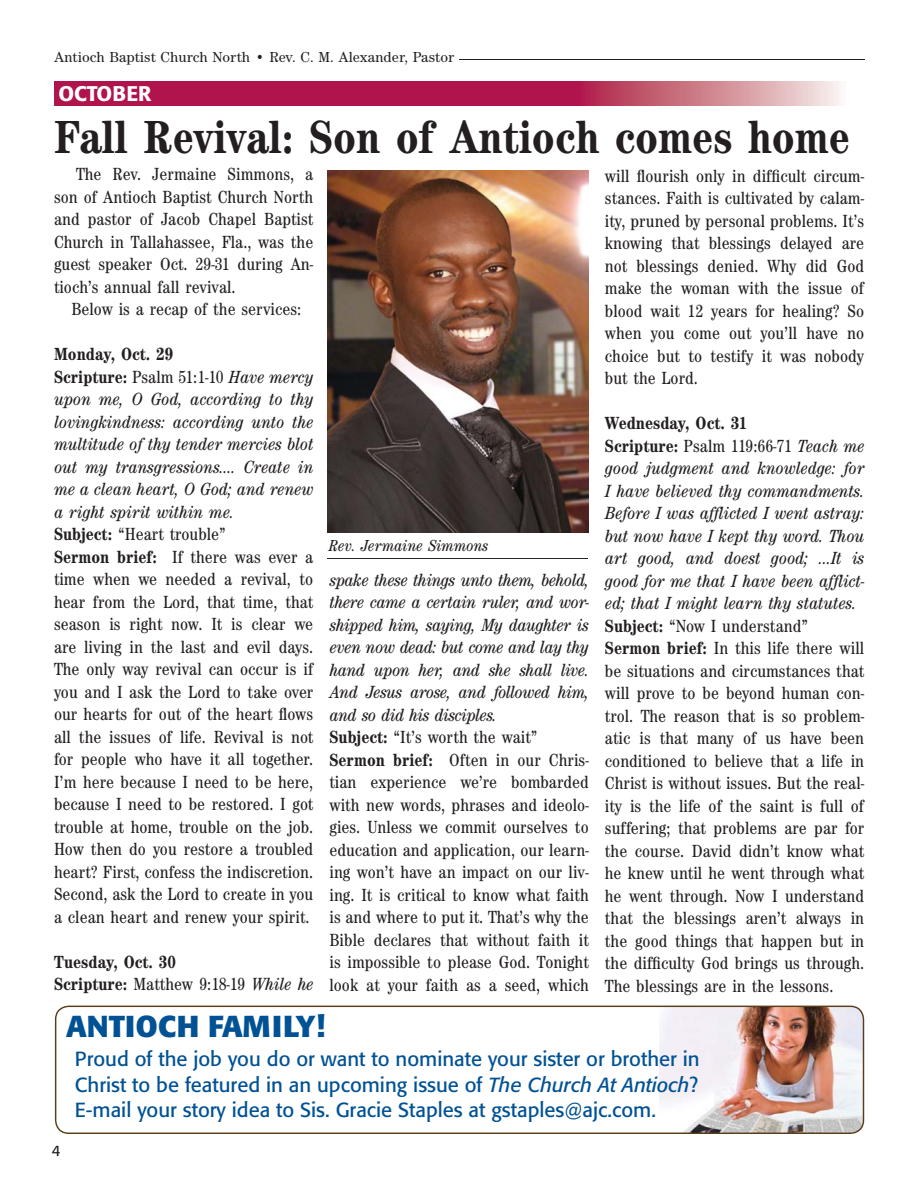
<style>
.page{position:relative;width:918px;height:1188px;background:#fff}
.page>*{position:absolute;margin:0;border:0;box-sizing:border-box;transform-origin:0 0}
.t1{font:700 condensed 48px "Century Itc T";color:#231f20}
.t2{font:700 30px "Formata";color:#005295}
.t3{font:500 21px "Formata";color:#fff}
.t4{font:20.25px/25.5px "Formata";color:#005295;text-align:justify}
.t5{font:condensed 18.15px/22.5px "Century Itc T";color:#231f20}
.t6{font:700 condensed 18.15px/22.5px "Century Itc T";color:#231f20}
.t7{font:italic condensed 16.5px "Century Itc T";color:#231f20}
.t8{font:15px "Century Itc T";color:#231f20;scale:.95 1}
.t9{font:15px "Formata";color:#231f20}
.s1{font-weight:700}
.s2{font-style:italic}
.s3{font-weight:400}
.s4{font-weight:400;font-style:italic}
</style>
<div class="page">
<hr style="left:459px;top:60px;width:405px;height:1px;background:#231f20">
<svg style="left:55px;top:1006px;width:809px;height:128px"></svg>
<svg style="left:54px;top:81px;width:785px;height:24px"></svg>
<img style="left:327px;top:171px;width:261px;height:361px">
<hr style="left:327px;top:558px;width:261px;height:1px;background:#262323">
<p class="t8" style="left:54px;top:52px;width:423px">Antioch Baptist Church North • Rev. C. M. Alexander, Pastor</p>
<p class="t3" style="left:58px;top:84px;width:94px">OCTOBER</p>
<p class="t1" style="left:54px;top:118px;width:797px">Fall Revival: Son of Antioch comes home</p>
<p class="t5" style="left:76px;top:164px;width:239px">The Rev. Jermaine Simmons, a</p>
<p class="t5" style="left:54px;top:187px;width:261px">son of Antioch Baptist Church North</p>
<p class="t5" style="left:54px;top:209px;width:261px">and pastor of Jacob Chapel Baptist</p>
<p class="t5" style="left:54px;top:232px;width:261px">Church in Tallahassee, Fla., was the</p>
<p class="t5" style="left:54px;top:254px;width:261px">guest speaker Oct. 29-31 during An-</p>
<p class="t5" style="left:54px;top:277px;width:183px">tioch’s annual fall revival.</p>
<p class="t5" style="left:71px;top:299px;width:231px">Below is a recap of the services:</p>
<p class="t5" style="left:54px;top:344px;width:261px"><span class="s1">Monday, Oct. 29<br>Scripture:</span> Psalm 51:1-10 <span class="s2">Have mercy upon me, O God, according to thy lovingkindness: according unto the multitude of thy tender mercies blot out my transgressions.… Create in me a clean heart, O God; and renew a right spirit within me.<br></span><span class="s1">Subject:</span> “Heart trouble”<br><span class="s1">Sermon brief:</span> If there was ever a time when we needed a revival, to hear from the Lord, that time, that season is right now. It is clear we are living in the last and evil days.<br>The only way revival can occur is if you and I ask the Lord to take over our hearts for out of the heart flows all the issues of life. Revival is not for people who have it all together.<br>I’m here because I need to be here, because I need to be restored. I got trouble at home, trouble on the job.<br>How then do you restore a troubled heart? First, confess the indiscretion.<br>Second, ask the Lord to create in you a clean heart and renew your spirit.</p>
<p class="t6" style="left:54px;top:952px;width:261px">Tuesday, Oct. 30<br>Scripture: <span class="s3">Matthew 9:18-19</span> <span class="s4">While he</span></p>
<p class="t7" style="left:328px;top:539px;width:161px">Rev. Jermaine Simmons</p>
<p class="t5" style="left:329px;top:570px;width:261px"><span class="s2">spake these things unto them, behold, there came a certain ruler, and wor&shy;shipped him, saying, My daughter is even now dead: but come and lay thy hand upon her, and she shall live.<br>And Jesus arose, and followed him, and so did his disciples.<br></span><span class="s1">Subject:</span> “It’s worth the wait” <span class="s1">Sermon brief:</span> Often in our Chris&shy;tian experience we’re bombarded with new words, phrases and ideolo&shy;gies. Unless we commit ourselves to education and application, our learn&shy;ing won’t have an impact on our liv&shy;ing. It is critical to know what faith is and where to put it. That’s why the Bible declares that without faith it is impossible to please God. Tonight look at your faith as a seed, which</p>
<p class="t2" style="left:66px;top:1013px;width:260px">ANTIOCH FAMILY!</p>
<p class="t5" style="left:605px;top:166px;width:261px;text-align:justify">will flourish only in difficult circum&shy;stances. Faith is cultivated by calam&shy;ity, pruned by personal problems. It’s knowing that blessings delayed are not blessings denied. Why did God make the woman with the issue of blood wait 12 years for healing? So when you come out you’ll have no choice but to testify it was nobody but the Lord.</p>
<p class="t5" style="left:605px;top:413px;width:261px"><span class="s1">Wednesday, Oct. 31<br>Scripture:</span> Psalm 119:66-71 <span class="s2">Teach me good judgment and knowledge: for I have believed thy commandments.<br>Before I was afflicted I went astray: but now have I kept thy word. Thou art good, and doest good; ...It is good for me that I have been afflict&shy;ed; that I might learn thy statutes.<br></span><span class="s1">Subject:</span> “Now I understand” <span class="s1">Sermon brief:</span> In this life there will be situations and circumstances that will prove to be beyond human con&shy;trol. The reason that is so problem&shy;atic is that many of us have been conditioned to believe that a life in Christ is without issues. But the real&shy;ity is the life of the saint is full of suffering; that problems are par for the course. David didn’t know what he knew until he went through what he went through. Now I understand that the blessings aren’t always in the good things that happen but in the difficulty God brings us through.<br>The blessings are in the lessons.</p>
<p class="t9" style="left:52px;top:1144px;width:10px">4</p>
<p class="t4" style="left:75px;top:1048px;width:626px">Proud of the job you do or want to nominate your sister or brother in Christ to be featured in an upcoming issue of <span class="s2">The Church At Antioch</span>?<br>E-mail your story idea to Sis. Gracie Staples at gstaples@ajc.com.</p>
</div>
